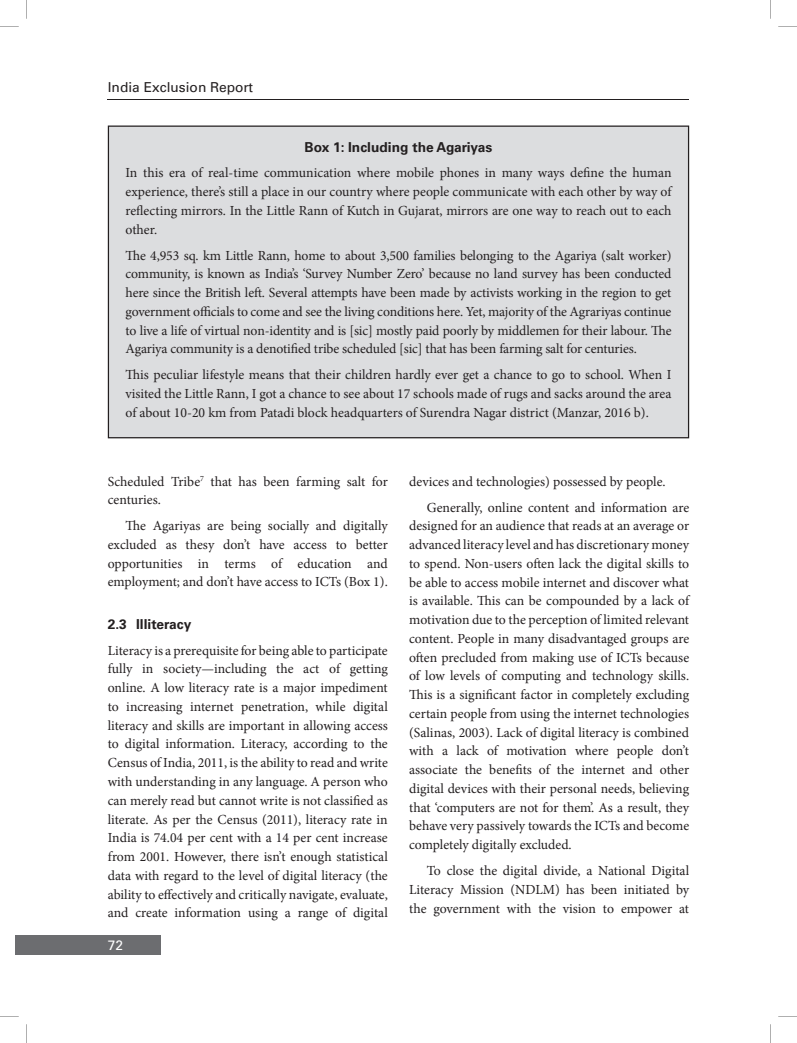
<style>
.page{position:relative;width:797px;height:1043px;background:#fff}
.page>*{position:absolute;margin:0;border:0;box-sizing:border-box;transform-origin:0 0}
.t1{font:13.75px/18.8px "Minion Pro";letter-spacing:-.005em;color:#231f20;text-align:justify}
.t2{font:700 13.75px "Univers LT Std";color:#231f20}
.t3{font:13.75px "Univers LT Std";color:#231f20}
.t4{font:13.75px "Univers LT Std";color:#fff}
</style>
<div class="page">
<hr style="left:108px;top:99px;width:581px;height:1px;background:#231f20">
<div style="left:16px;top:935px;width:145px;height:19px;background:#6c6d70"></div>
<div style="left:108px;top:125px;width:581px;height:313px;background:#dcdddf"></div>
<svg style="left:770px;top:0;width:1px;height:19px"></svg>
<svg style="left:26px;top:0;width:1px;height:19px"></svg>
<svg style="left:778px;top:26px;width:19px;height:1px"></svg>
<svg style="left:0;top:26px;width:19px;height:1px"></svg>
<svg style="left:778px;top:1016px;width:19px;height:1px"></svg>
<svg style="left:0;top:1016px;width:19px;height:1px"></svg>
<svg style="left:770px;top:1024px;width:1px;height:18px"></svg>
<svg style="left:26px;top:1024px;width:1px;height:18px"></svg>
<p class="t3" style="left:108px;top:79px;width:147px">India Exclusion Report</p>
<p class="t2" style="left:304px;top:139px;width:189px">Box 1: Including the Agariyas</p>
<p class="t1" style="left:125px;top:164px;width:547px">In this era of real-time communication where mobile phones in many ways define the human experience, there’s still a place in our country where people communicate with each other by way of reflecting mirrors. In the Little Rann of Kutch in Gujarat, mirrors are one way to reach out to each other.</p>
<p class="t1" style="left:125px;top:246px;width:547px">The 4,953 sq. km Little Rann, home to about 3,500 families belonging to the Agariya (salt worker) community, is known as India’s ‘Survey Number Zero’ because no land survey has been conducted here since the British left. Several attempts have been made by activists working in the region to get government officials to come and see the living conditions here. Yet, majority of the Agrariyas continue to live a life of virtual non-identity and is [sic] mostly paid poorly by middlemen for their labour. The Agariya community is a denotified tribe scheduled [sic] that has been farming salt for centuries.</p>
<p class="t1" style="left:125px;top:365px;width:547px">This peculiar lifestyle means that their children hardly ever get a chance to go to school. When I visited the Little Rann, I got a chance to see about 17 schools made of rugs and sacks around the area of about 10-20 km from Patadi block headquarters of Surendra Nagar district (Manzar, 2016 b).</p>
<p class="t1" style="left:108px;top:472px;width:281px">Scheduled Tribe<sup>7</sup> that has been farming salt for centuries.</p>
<p class="t1" style="left:108px;top:516px;width:281px;text-indent:18px">The Agariyas are being socially and digitally excluded as thesy don’t have access to better opportunities in terms of education and employment; and don’t have access to ICTs (Box 1).</p>
<p class="t2" style="left:108px;top:616px;width:85px">2.3 Illiteracy</p>
<p class="t1" style="left:108px;top:641px;width:281px">Literacy is a prerequisite for being able to participate fully in society—including the act of getting online. A low literacy rate is a major impediment to increasing internet penetration, while digital literacy and skills are important in allowing access to digital information. Literacy, according to the Census of India, 2011, is the ability to read and write with understanding in any language. A person who can merely read but cannot write is not classified as literate. As per the Census (2011), literacy rate in India is 74.04 per cent with a 14 per cent increase from 2001. However, there isn’t enough statistical data with regard to the level of digital literacy (the ability to effectively and critically navigate, evaluate, and create information using a range of digital</p>
<p class="t4" style="left:108px;top:937px;width:17px">72</p>
<p class="t1" style="left:427px;top:468px;width:264px;line-height:25.9px;text-indent:-18px">devices and technologies) possessed by people.<br>Generally, online content and information are</p>
<p class="t1" style="left:409px;top:516px;width:281px">designed for an audience that reads at an average or advanced literacy level and has discretionary money to spend. Non-users often lack the digital skills to be able to access mobile internet and discover what is available. This can be compounded by a lack of motivation due to the perception of limited relevant content. People in many disadvantaged groups are often precluded from making use of ICTs because of low levels of computing and technology skills.<br>This is a significant factor in completely excluding certain people from using the internet technologies (Salinas, 2003). Lack of digital literacy is combined with a lack of motivation where people don’t associate the benefits of the internet and other digital devices with their personal needs, believing that ‘computers are not for them’. As a result, they behave very passively towards the ICTs and become completely digitally excluded.</p>
<p class="t1" style="left:409px;top:861px;width:281px;text-indent:18px">To close the digital divide, a National Digital Literacy Mission (NDLM) has been initiated by the government with the vision to empower at</p>
</div>
